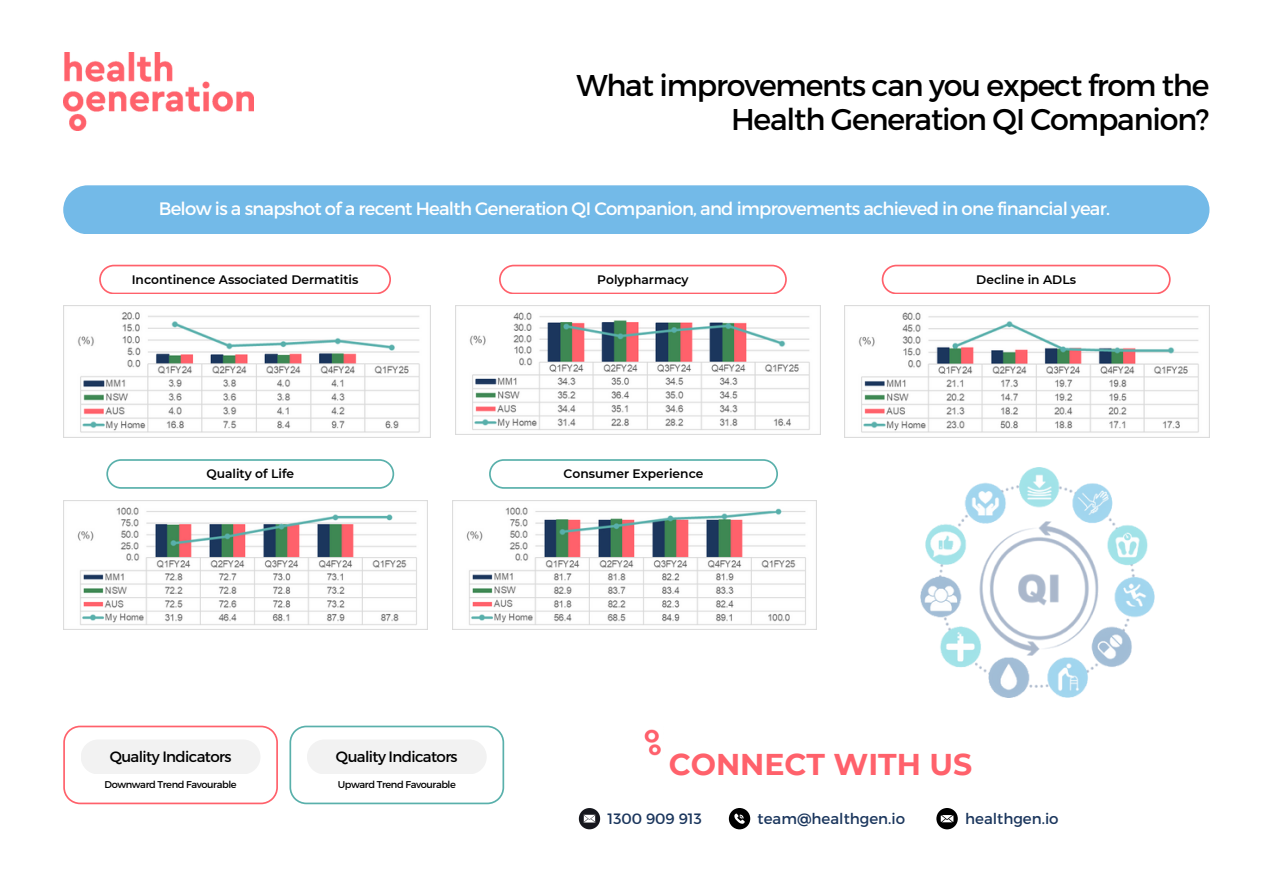
<style>
.page{position:relative;width:1263px;height:894px;background:#fff}
.page>*{position:absolute;margin:0;border:0;box-sizing:border-box;transform-origin:0 0}
.t1{font:30px/33.8px "Montserrat";letter-spacing:-.04em;color:#000;text-align:right}
.t2{font:700 30px "Montserrat";color:#ff616b}
.t3{font:18px "Montserrat";letter-spacing:-.04em;color:#fff}
.t4{font:15px "Montserrat";color:#1b365d}
.t5{font:15px "Montserrat";letter-spacing:-.04em;color:#000}
.t6{font:600 12.3px "Montserrat";color:#000}
.t7{font:9.75px "Montserrat";letter-spacing:-.04em;color:#000}
</style>
<div class="page">
<img style="left:63px;top:53px;width:190px;height:77px">
<div style="left:63px;top:185px;width:1146px;height:49px;background:#73bae8;border-radius:24px"></div>
<svg style="left:99px;top:264px;width:292px;height:30px"></svg>
<svg style="left:499px;top:264px;width:288px;height:30px"></svg>
<svg style="left:106px;top:459px;width:288px;height:29px"></svg>
<svg style="left:882px;top:264px;width:289px;height:30px"></svg>
<svg style="left:489px;top:459px;width:289px;height:29px"></svg>
<img style="left:456px;top:305px;width:364px;height:125px">
<img style="left:845px;top:305px;width:364px;height:128px">
<img style="left:63px;top:305px;width:367px;height:132px">
<img style="left:452px;top:500px;width:365px;height:129px">
<img style="left:63px;top:500px;width:365px;height:129px">
<svg style="left:289px;top:725px;width:215px;height:79px"></svg>
<svg style="left:63px;top:725px;width:215px;height:79px"></svg>
<div style="left:81px;top:739px;width:179px;height:35px;background:#f2f2f2;border-radius:17px"></div>
<div style="left:307px;top:739px;width:180px;height:35px;background:#f2f2f2;border-radius:17px"></div>
<svg style="left:579px;top:808px;width:21px;height:21px"></svg>
<svg style="left:729px;top:808px;width:21px;height:21px"></svg>
<svg style="left:936px;top:808px;width:22px;height:21px"></svg>
<img style="left:921px;top:467px;width:234px;height:230px">
<img style="left:644px;top:729px;width:17px;height:27px">
<p class="t1" style="left:576px;top:67px;width:634px">What improvements can you expect from the<br>Health Generation QI Companion?</p>
<p class="t3" style="left:159px;top:197px;width:953px">Below is a snapshot of a recent Health Generation QI Companion, and improvements achieved in one financial year.</p>
<h2 class="t6" style="left:132px;top:272px;width:228px">Incontinence Associated Dermatitis</h2>
<h3 class="t6" style="left:597px;top:272px;width:93px">Polypharmacy</h3>
<h5 class="t6" style="left:206px;top:466px;width:89px">Quality of Life</h5>
<h5 class="t6" style="left:564px;top:466px;width:141px">Consumer Experience</h5>
<p class="t6" style="left:976px;top:272px;width:101px">Decline in ADLs</p>
<p class="t5" style="left:110px;top:746px;width:123px">Quality Indicators</p>
<h5 class="t7" style="left:105px;top:778px;width:134px">Downward Trend Favourable</h5>
<p class="t5" style="left:336px;top:746px;width:123px">Quality Indicators</p>
<h5 class="t7" style="left:338px;top:778px;width:120px">Upward Trend Favourable</h5>
<h4 class="t2" style="left:669px;top:746px;width:305px">CONNECT WITH US</h4>
<p class="t4" style="left:608px;top:808px;width:96px">1300 909 913</p>
<h5 class="t4" style="left:758px;top:808px;width:149px">team@healthgen.io</h5>
<p class="t4" style="left:965px;top:808px;width:95px">healthgen.io</p>
</div>
